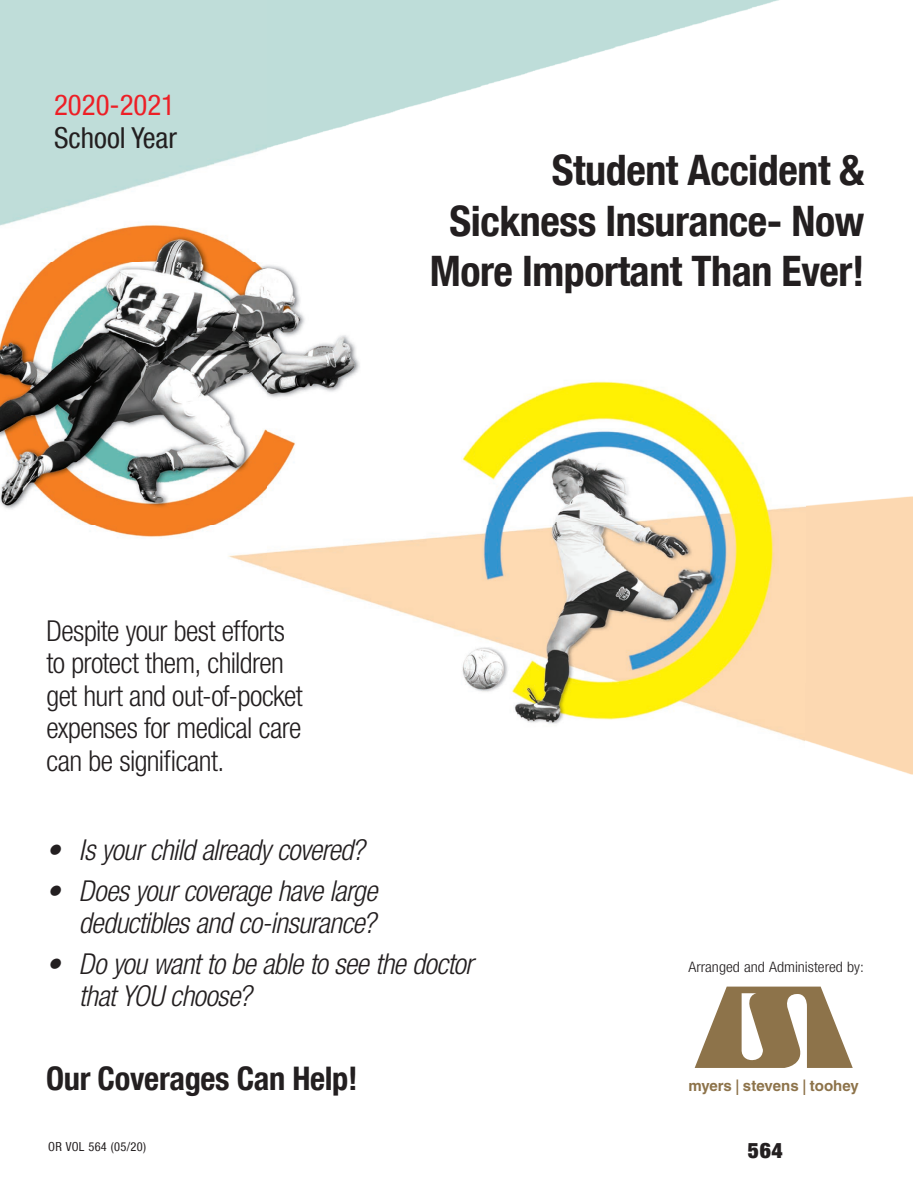
<style>
.page{position:relative;width:918px;height:1188px;background:#fff}
.page>*{position:absolute;margin:0;border:0;box-sizing:border-box;transform-origin:0 0}
.t1{font:700 condensed 42px/50.4px "Helvetica Neue LT Com";letter-spacing:-.01em;color:#231f20;text-align:right}
.t2{font:700 condensed 32.55px "Helvetica Neue LT Com";letter-spacing:-.01em;color:#231f20}
.t3{font:italic 300 condensed 28.8px/32.5px "Helvetica Neue LT Com";letter-spacing:-.02em;color:#231f20;text-align:right}
.t4{font:300 condensed 28.8px/32.5px "Helvetica Neue LT Com";letter-spacing:-.02em;color:#231f20}
.t5{font:condensed 28.8px "Helvetica Neue LT Com";color:#231f20}
.t6{font:condensed 28.8px "Helvetica Neue LT Com";color:#ed1f26}
.t7{font:900 condensed 21.6px "Helvetica Neue LT Com";color:#231f20}
.t8{font:700 15px "Helvetica";color:#8d734a}
.t9{font:300 condensed 14.4px "Helvetica Neue LT Com";color:#231f20;scale:1.1 1}
.t10{font:condensed 12.45px "Helvetica Neue LT Com";letter-spacing:.025em;color:#231f20}
.s1{font-weight:300;font-size:21.45px}
</style>
<div class="page">
<img style="left:0;top:0;width:912px;height:775px">
<svg style="left:695px;top:987px;width:158px;height:81px"></svg>
<p class="t6" style="left:54px;top:88px;width:123px">2020-2021</p>
<p class="t5" style="left:54px;top:121px;width:124px">School Year</p>
<h1 class="t1" style="left:430px;top:145px;width:436px">Student Accident &amp;<br>Sickness Insurance- Now<br>More Important Than Ever!</h1>
<p class="t4" style="left:46px;top:614px;width:258px">Despite your best efforts to protect them, children get hurt and out-of-pocket expenses for medical care can be significant.</p>
<p class="t3" style="left:46px;top:833px;width:320px">• Is your child already covered?</p>
<p class="t3" style="left:46px;top:874px;width:332px">• Does your coverage have large deductibles and co-insurance?</p>
<p class="t3" style="left:79px;top:947px;width:396px;text-align:left;text-indent:-32px">• Do you want to be able to see the doctor that YOU choose?</p>
<p class="t2" style="left:46px;top:1059px;width:313px">Our Coverages Can Help!</p>
<p class="t10" style="left:48px;top:1140px;width:99px">OR VOL 564 (05/20)</p>
<p class="t9" style="left:688px;top:958px;width:161px">Arranged and Administered by:</p>
<p class="t8" style="left:688px;top:1077px;width:172px">myers <span class="s1">I</span> stevens <span class="s1">I</span> toohey</p>
<p class="t7" style="left:748px;top:1138px;width:36px">564</p>
</div>
